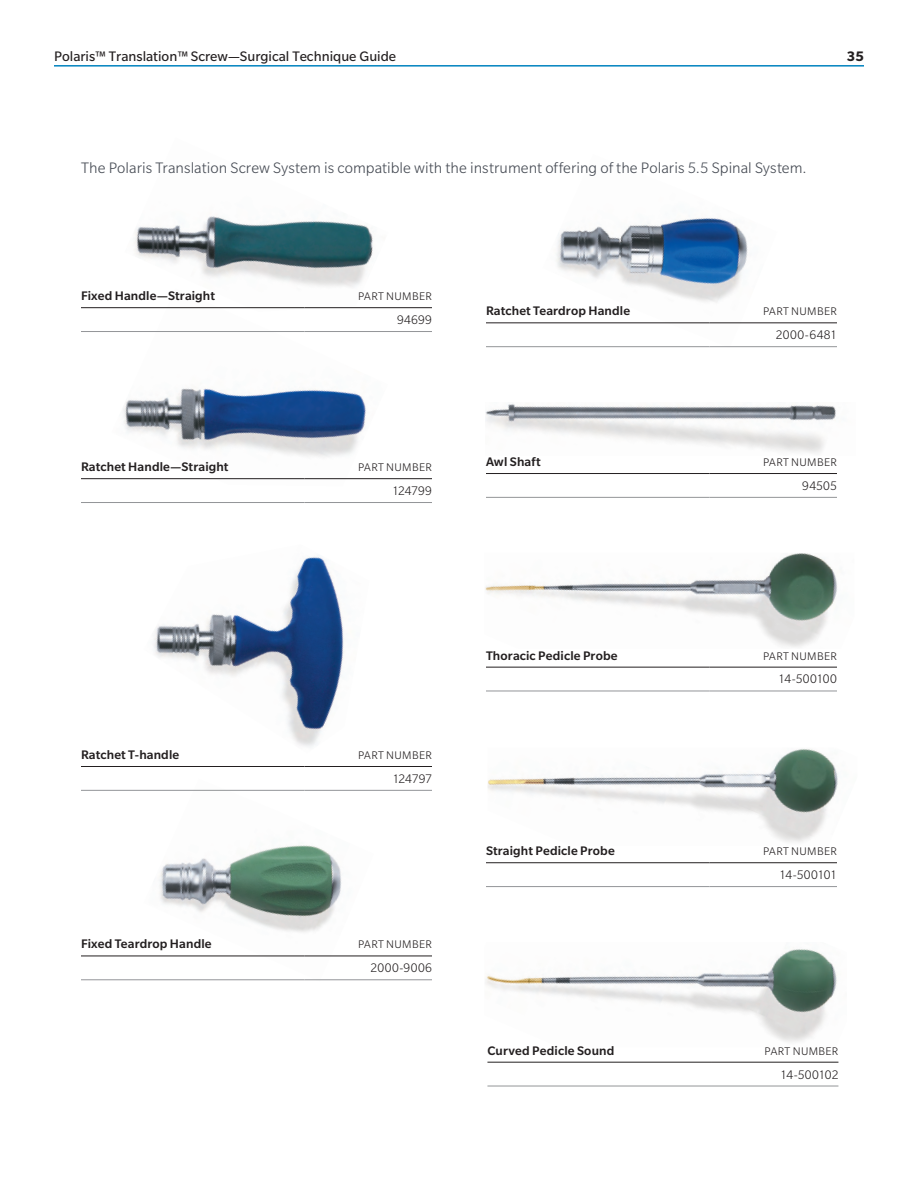
<style>
.page{position:relative;width:918px;height:1188px;background:#fff}
.page>*{position:absolute;margin:0;border:0;box-sizing:border-box;transform-origin:0 0}
.t1{font:300 16.5px "Slate Pro";letter-spacing:.005em;color:#464b54}
.t2{font:15px "Slate Pro";color:#231f20}
.t3{font:700 15px "Slate Pro";color:#231f20}
.t4{font:500 13.5px "Slate Pro";letter-spacing:.01em;color:#231f20}
.t5{font:300 13.5px "Slate Pro";letter-spacing:.015em;color:#231f20}
.t6{font:300 13.5px "Slate Pro";letter-spacing:-.01em;color:#231f20}
.t7{font:300 13.5px "Slate Pro";letter-spacing:.04em;color:#231f20}
.t8{font:300 13.5px "Slate Pro";letter-spacing:-.005em;color:#231f20}
.t9{font:300 13.5px "Slate Pro";letter-spacing:-.03em;color:#231f20}
.t10{font:300 13.5px "Slate Pro";letter-spacing:.035em;color:#231f20}
.t11{font:300 12px "Slate Pro";letter-spacing:.03em;color:#231f20}
</style>
<div class="page">
<hr style="left:54px;top:65px;width:810px;height:2px;background:#0083bf">
<img style="left:543px;top:218px;width:234px;height:130px">
<img style="left:144px;top:789px;width:230px;height:191px">
<img style="left:134px;top:216px;width:239px;height:71px">
<img style="left:111px;top:308px;width:277px;height:172px">
<img style="left:154px;top:557px;width:190px;height:190px">
<img style="left:485px;top:404px;width:351px;height:49px">
<img style="left:485px;top:553px;width:353px;height:94px">
<img style="left:486px;top:949px;width:351px;height:93px">
<img style="left:488px;top:749px;width:350px;height:93px">
<hr style="left:81px;top:331px;width:224px;height:1px;background:#939598">
<hr style="left:305px;top:331px;width:127px;height:1px;background:#939598">
<hr style="left:81px;top:307px;width:224px;height:1px;background:#231f20">
<hr style="left:305px;top:307px;width:127px;height:1px;background:#231f20">
<hr style="left:487px;top:1086px;width:224px;height:1px;background:#939598">
<hr style="left:711px;top:1086px;width:127px;height:1px;background:#939598">
<hr style="left:487px;top:1062px;width:224px;height:1px;background:#231f20">
<hr style="left:711px;top:1062px;width:127px;height:1px;background:#231f20">
<hr style="left:486px;top:346px;width:224px;height:1px;background:#939598">
<hr style="left:710px;top:346px;width:127px;height:1px;background:#939598">
<hr style="left:486px;top:323px;width:224px;height:1px;background:#231f20">
<hr style="left:710px;top:323px;width:127px;height:1px;background:#231f20">
<hr style="left:81px;top:502px;width:224px;height:1px;background:#939598">
<hr style="left:305px;top:502px;width:127px;height:1px;background:#939598">
<hr style="left:81px;top:478px;width:224px;height:1px;background:#231f20">
<hr style="left:305px;top:478px;width:127px;height:1px;background:#231f20">
<hr style="left:486px;top:691px;width:224px;height:1px;background:#939598">
<hr style="left:710px;top:691px;width:127px;height:1px;background:#939598">
<hr style="left:486px;top:667px;width:224px;height:1px;background:#231f20">
<hr style="left:710px;top:667px;width:127px;height:1px;background:#231f20">
<hr style="left:486px;top:886px;width:224px;height:1px;background:#939598">
<hr style="left:710px;top:886px;width:127px;height:1px;background:#939598">
<hr style="left:486px;top:862px;width:224px;height:1px;background:#231f20">
<hr style="left:710px;top:862px;width:127px;height:1px;background:#231f20">
<hr style="left:81px;top:790px;width:224px;height:1px;background:#939598">
<hr style="left:305px;top:790px;width:127px;height:1px;background:#939598">
<hr style="left:81px;top:766px;width:224px;height:1px;background:#231f20">
<hr style="left:305px;top:766px;width:127px;height:1px;background:#231f20">
<hr style="left:81px;top:980px;width:224px;height:1px;background:#939598">
<hr style="left:305px;top:980px;width:127px;height:1px;background:#939598">
<hr style="left:81px;top:956px;width:224px;height:1px;background:#231f20">
<hr style="left:305px;top:956px;width:127px;height:1px;background:#231f20">
<hr style="left:486px;top:497px;width:224px;height:1px;background:#939598">
<hr style="left:710px;top:497px;width:127px;height:1px;background:#939598">
<hr style="left:486px;top:473px;width:224px;height:1px;background:#231f20">
<hr style="left:710px;top:473px;width:127px;height:1px;background:#231f20">
<p class="t2" style="left:54px;top:48px;width:344px">Polaris™ Translation™ Screw—Surgical Technique Guide</p>
<p class="t3" style="left:847px;top:48px;width:19px">35</p>
<p class="t1" style="left:81px;top:159px;width:727px">The Polaris Translation Screw System is compatible with the instrument offering of the Polaris 5.5 Spinal System.</p>
<p class="t4" style="left:81px;top:289px;width:136px">Fixed Handle—Straight</p>
<p class="t11" style="left:358px;top:290px;width:75px">PART NUMBER</p>
<p class="t5" style="left:397px;top:313px;width:36px">94699</p>
<p class="t4" style="left:81px;top:460px;width:149px">Ratchet Handle—Straight</p>
<p class="t11" style="left:358px;top:461px;width:75px">PART NUMBER</p>
<p class="t5" style="left:392px;top:484px;width:41px">124799</p>
<p class="t4" style="left:486px;top:304px;width:146px">Ratchet Teardrop Handle</p>
<p class="t11" style="left:763px;top:305px;width:75px">PART NUMBER</p>
<p class="t7" style="left:776px;top:328px;width:63px">2000-6481</p>
<p class="t4" style="left:486px;top:454px;width:56px">Awl Shaft</p>
<p class="t11" style="left:763px;top:456px;width:75px">PART NUMBER</p>
<p class="t5" style="left:802px;top:479px;width:36px">94505</p>
<p class="t4" style="left:81px;top:747px;width:100px">Ratchet T-handle</p>
<p class="t11" style="left:358px;top:749px;width:75px">PART NUMBER</p>
<p class="t5" style="left:393px;top:772px;width:41px">124797</p>
<p class="t4" style="left:81px;top:937px;width:132px">Fixed Teardrop Handle</p>
<p class="t11" style="left:358px;top:938px;width:75px">PART NUMBER</p>
<p class="t10" style="left:371px;top:961px;width:63px">2000-9006</p>
<p class="t4" style="left:486px;top:648px;width:133px">Thoracic Pedicle Probe</p>
<p class="t11" style="left:763px;top:650px;width:75px">PART NUMBER</p>
<p class="t8" style="left:778px;top:672px;width:60px">14-500100</p>
<p class="t4" style="left:486px;top:844px;width:130px">Straight Pedicle Probe</p>
<p class="t11" style="left:763px;top:845px;width:75px">PART NUMBER</p>
<p class="t9" style="left:779px;top:868px;width:59px">14-500101</p>
<p class="t4" style="left:487px;top:1043px;width:128px">Curved Pedicle Sound</p>
<p class="t11" style="left:765px;top:1045px;width:75px">PART NUMBER</p>
<p class="t6" style="left:780px;top:1067px;width:60px">14-500102</p>
</div>
